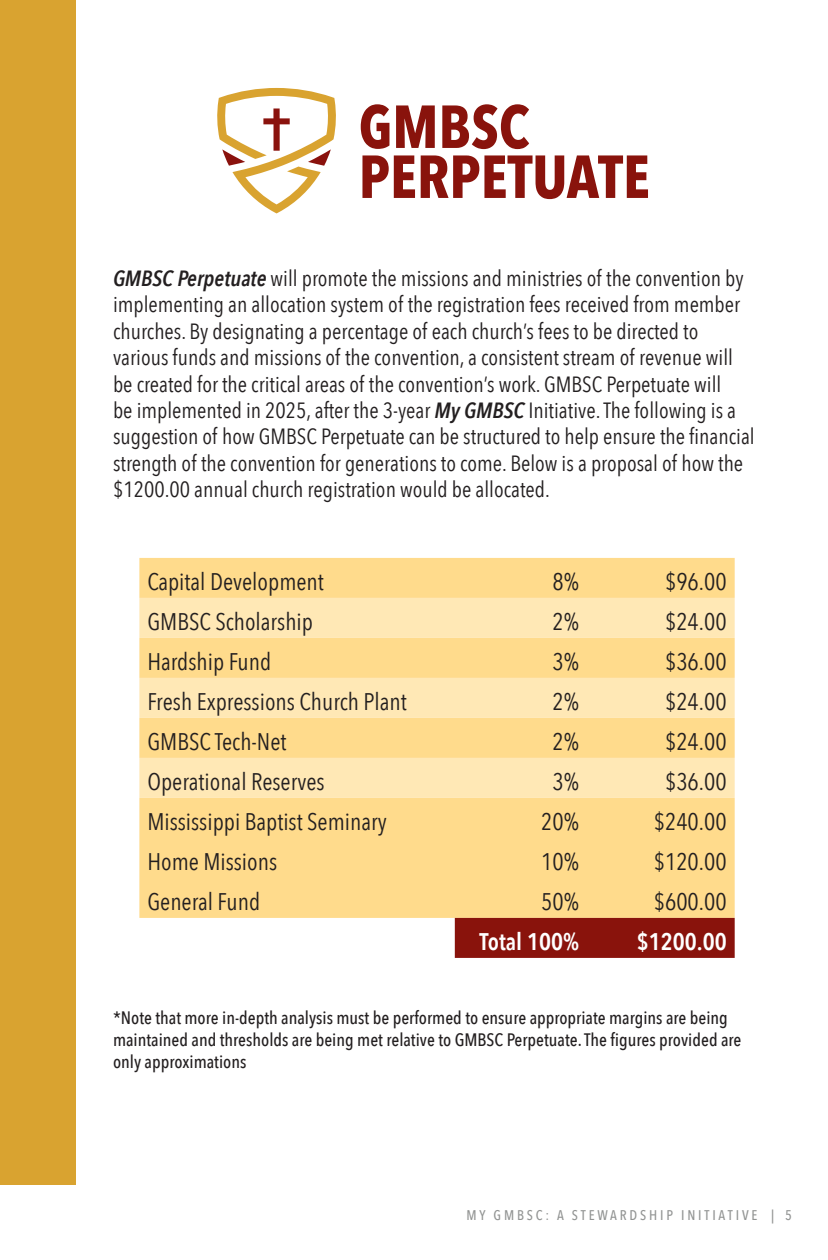
<style>
.page{position:relative;width:828px;height:1260px;background:#fff}
.page>*{position:absolute;margin:0;border:0;box-sizing:border-box;transform-origin:0 0}
.t1{font:700 60px/50px "Avenir Next Condensed";color:#89130c}
.t2{font:24px "Avenir Next Condensed";color:#231f20}
.t3{font:600 24px "Avenir Next Condensed";color:#fff}
.t4{font:22px/26.4px "Avenir Next Condensed";color:#231f20}
.t5{font:500 18px/21.6px "Avenir Next Condensed";color:#231f20}
.t6{font:500 14px "Avenir Next Condensed";letter-spacing:.2em;color:#929493}
.s1{font-weight:600;font-style:italic}
</style>
<div class="page">
<div style="left:139px;top:558px;width:596px;height:360px;background:#ffdb8c"></div>
<div style="left:139px;top:598px;width:596px;height:40px;background:#ffe8b5"></div>
<div style="left:139px;top:678px;width:596px;height:40px;background:#ffe8b5"></div>
<div style="left:139px;top:758px;width:596px;height:40px;background:#ffe8b5"></div>
<div style="left:455px;top:918px;width:280px;height:40px;background:#89130c"></div>
<div style="left:0;top:0;width:76px;height:1184px;background:#d9a330"></div>
<svg style="left:217px;top:88px;width:119px;height:125px"></svg>
<p class="t1" style="left:359px;top:102px;width:293px">GMBSC<br>PERPETUATE</p>
<p class="t4" style="left:113px;top:264px;width:643px"><span class="s1">GMBSC Perpetuate</span> will promote the missions and ministries of the convention by implementing an allocation system of the registration fees received from member churches. By designating a percentage of each church’s fees to be directed to various funds and missions of the convention, a consistent stream of revenue will be created for the critical areas of the convention’s work. GMBSC Perpetuate will<br>be implemented in 2025, after the 3-year <span class="s1">My GMBSC</span> Initiative. The following is a suggestion of how GMBSC Perpetuate can be structured to help ensure the financial strength of the convention for generations to come. Below is a proposal of how the $1200.00 annual church registration would be allocated.</p>
<p class="t2" style="left:147px;top:561px;width:178px">Capital Development</p>
<p class="t2" style="left:553px;top:561px;width:28px">8%</p>
<p class="t2" style="left:665px;top:561px;width:63px">$96.00</p>
<p class="t2" style="left:147px;top:601px;width:167px">GMBSC Scholarship</p>
<p class="t2" style="left:553px;top:601px;width:28px">2%</p>
<p class="t2" style="left:665px;top:601px;width:63px">$24.00</p>
<p class="t2" style="left:147px;top:641px;width:126px">Hardship Fund</p>
<p class="t2" style="left:553px;top:641px;width:28px">3%</p>
<p class="t2" style="left:665px;top:641px;width:63px">$36.00</p>
<p class="t2" style="left:147px;top:681px;width:261px">Fresh Expressions Church Plant</p>
<p class="t2" style="left:553px;top:681px;width:28px">2%</p>
<p class="t2" style="left:665px;top:681px;width:63px">$24.00</p>
<p class="t2" style="left:147px;top:721px;width:141px">GMBSC Tech-Net</p>
<p class="t2" style="left:553px;top:721px;width:28px">2%</p>
<p class="t2" style="left:665px;top:721px;width:63px">$24.00</p>
<p class="t2" style="left:147px;top:761px;width:179px">Operational Reserves</p>
<p class="t2" style="left:553px;top:761px;width:28px">3%</p>
<p class="t2" style="left:665px;top:761px;width:63px">$36.00</p>
<p class="t2" style="left:147px;top:801px;width:241px">Mississippi Baptist Seminary</p>
<p class="t2" style="left:541px;top:801px;width:39px">20%</p>
<p class="t2" style="left:654px;top:801px;width:74px">$240.00</p>
<p class="t2" style="left:147px;top:841px;width:131px">Home Missions</p>
<p class="t2" style="left:541px;top:841px;width:39px">10%</p>
<p class="t2" style="left:654px;top:841px;width:74px">$120.00</p>
<p class="t2" style="left:147px;top:881px;width:114px">General Fund</p>
<p class="t2" style="left:541px;top:881px;width:39px">50%</p>
<p class="t2" style="left:654px;top:881px;width:74px">$600.00</p>
<p class="t3" style="left:480px;top:921px;width:101px">Total 100%</p>
<p class="t3" style="left:637px;top:921px;width:91px">$1200.00</p>
<p class="t5" style="left:113px;top:1007px;width:630px">*Note that more in-depth analysis must be performed to ensure appropriate margins are being maintained and thresholds are being met relative to GMBSC Perpetuate. The figures provided are only approximations</p>
<p class="t6" style="left:467px;top:1207px;width:327px">MY GMBSC: A STEWARDSHIP INITIATIVE | 5</p>
</div>
